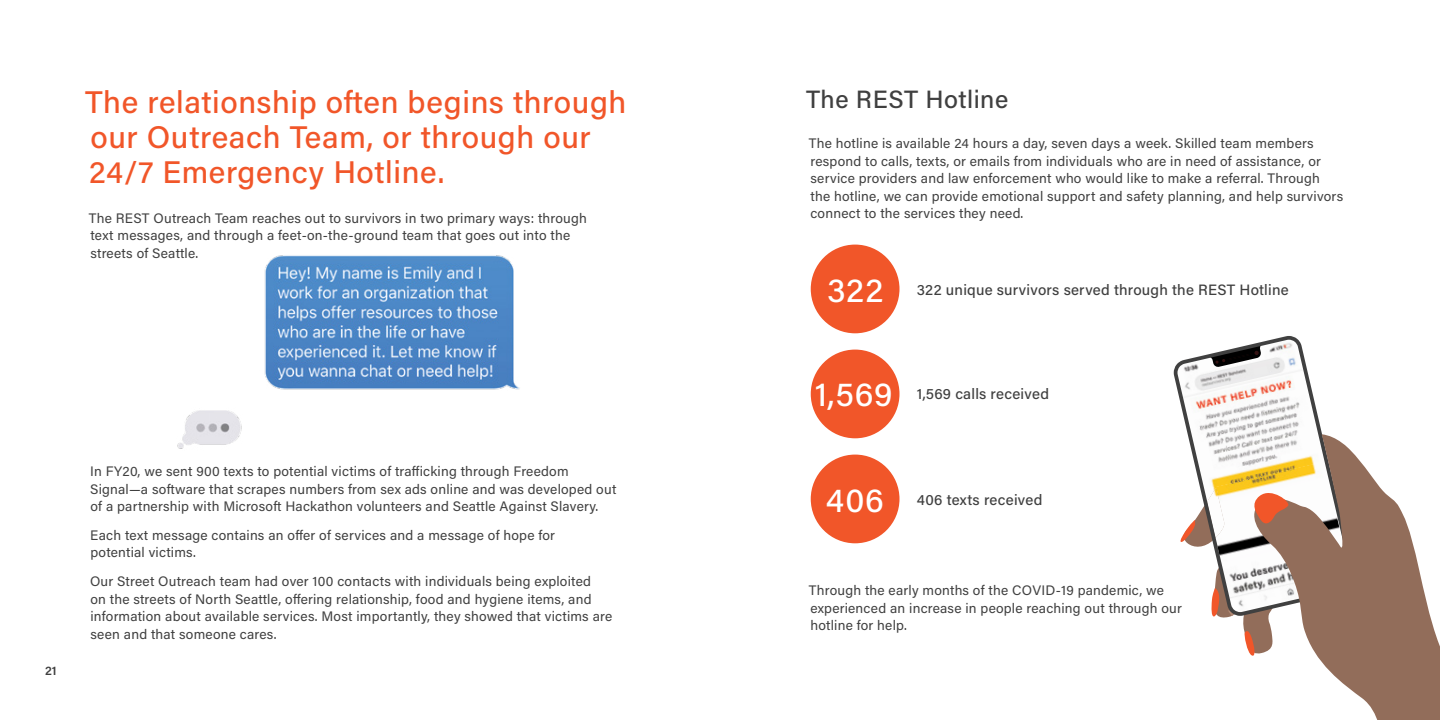
<style>
.page{position:relative;width:1440px;height:720px;background:#fff}
.page>*{position:absolute;margin:0;border:0;box-sizing:border-box;transform-origin:0 0}
.t1{font:500 33.75px "Acumin Pro";letter-spacing:.025em;color:#fff}
.t2{font:500 31.25px/35px "Acumin Pro";letter-spacing:.02em;color:#f15629}
.t3{font:500 25px "Acumin Pro";letter-spacing:.02em;color:#404040}
.t4{font:500 15px "Acumin Pro";letter-spacing:.015em;color:#404040}
.t5{font:13.75px/17.5px "Acumin Pro";letter-spacing:.015em;color:#404040}
.t6{font:600 12.5px "Acumin Pro";color:#404040}
</style>
<div class="page">
<svg style="left:1174px;top:336px;width:148px;height:151px"></svg>
<svg style="left:1248px;top:434px;width:192px;height:286px;fill:#926d5a"></svg>
<svg style="left:1180px;top:487px;width:111px;height:171px"></svg>
<div style="left:811px;top:245px;width:88px;height:88px;background:#f15629;border-radius:50%"></div>
<div style="left:811px;top:350px;width:88px;height:88px;background:#f15629;border-radius:50%"></div>
<div style="left:811px;top:455px;width:88px;height:88px;background:#f15629;border-radius:50%"></div>
<img style="left:177px;top:255px;width:343px;height:194px">
<h2 class="t2" style="left:85px;top:83px;width:543px">The relationship often begins through our Outreach Team, or through our<br>24/7 Emergency Hotline.</h2>
<p class="t5" style="left:89px;top:209px;width:499px">The REST Outreach Team reaches out to survivors in two primary ways: through text messages, and through a feet-on-the-ground team that goes out into the streets of Seattle.</p>
<p class="t6" style="left:45px;top:662px;width:13px">21</p>
<p class="t5" style="left:90px;top:462px;width:528px">In FY20, we sent 900 texts to potential victims of trafficking through Freedom<br>Signal—a software that scrapes numbers from sex ads online and was developed out of a partnership with Microsoft Hackathon volunteers and Seattle Against Slavery.</p>
<p class="t5" style="left:90px;top:526px;width:466px">Each text message contains an offer of services and a message of hope for potential victims.</p>
<p class="t5" style="left:90px;top:572px;width:524px">Our Street Outreach team had over 100 contacts with individuals being exploited<br>on the streets of North Seattle, offering relationship, food and hygiene items, and information about available services. Most importantly, they showed that victims are seen and that someone cares.</p>
<h3 class="t3" style="left:806px;top:82px;width:204px">The REST Hotline</h3>
<p class="t5" style="left:809px;top:134px;width:536px">The hotline is available 24 hours a day, seven days a week. Skilled team members respond to calls, texts, or emails from individuals who are in need of assistance, or service providers and law enforcement who would like to make a referral. Through<br>the hotline, we can provide emotional support and safety planning, and help survivors connect to the services they need.</p>
<h1 class="t1" style="left:827px;top:266px;width:58px">322</h1>
<p class="t4" style="left:917px;top:280px;width:373px">322 unique survivors served through the REST Hotline</p>
<h1 class="t1" style="left:815px;top:371px;width:79px">1,569</h1>
<p class="t4" style="left:917px;top:383px;width:134px">1,569 calls received</p>
<h1 class="t1" style="left:826px;top:476px;width:60px">406</h1>
<p class="t4" style="left:917px;top:489px;width:127px">406 texts received</p>
<p class="t5" style="left:809px;top:581px;width:374px">Through the early months of the COVID-19 pandemic, we experienced an increase in people reaching out through our hotline for help.</p>
</div>
